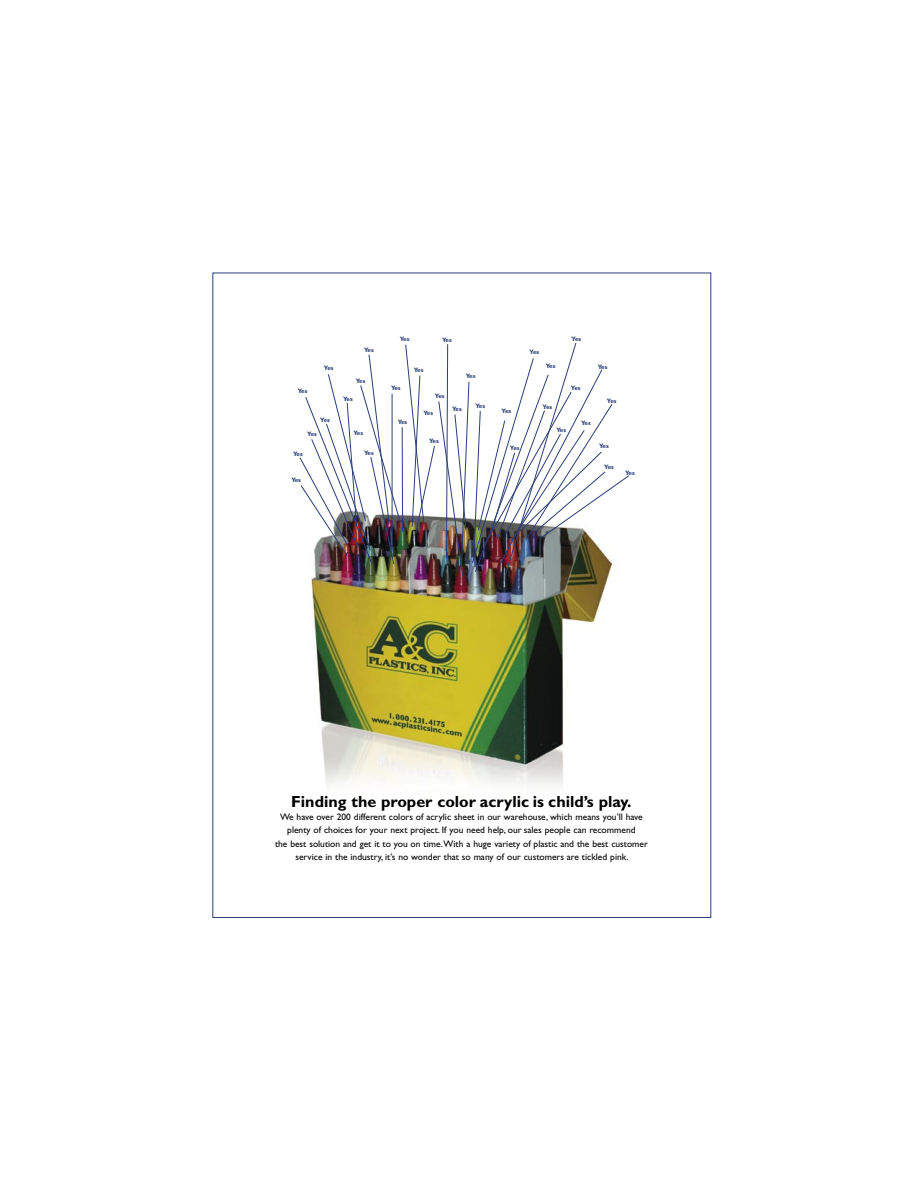
<style>
.page{position:relative;width:918px;height:1188px;background:#fff}
.page>*{position:absolute;margin:0;border:0;box-sizing:border-box;transform-origin:0 0}
.t1{font:700 16.05px "Gill Sans";color:#000}
.t2{font:9.45px/13.4px "Gill Sans";color:#000;text-align:center}
.t3{font:700 6.3px "Gill Sans";letter-spacing:-.08em;color:#2c3e77}
</style>
<div class="page">
<img style="left:299px;top:457px;width:310px;height:328px">
<img style="left:300px;top:343px;width:329px;height:234px">
<p class="t3" style="left:364px;top:347px;width:11px">Yes</p>
<p class="t3" style="left:400px;top:335px;width:11px">Yes</p>
<p class="t3" style="left:442px;top:336px;width:11px">Yes</p>
<p class="t3" style="left:530px;top:348px;width:11px">Yes</p>
<p class="t3" style="left:572px;top:335px;width:11px">Yes</p>
<p class="t3" style="left:546px;top:362px;width:11px">Yes</p>
<p class="t3" style="left:324px;top:364px;width:11px">Yes</p>
<p class="t3" style="left:598px;top:363px;width:11px">Yes</p>
<p class="t3" style="left:414px;top:366px;width:11px">Yes</p>
<p class="t3" style="left:466px;top:373px;width:11px">Yes</p>
<p class="t3" style="left:356px;top:377px;width:11px">Yes</p>
<p class="t3" style="left:298px;top:388px;width:11px">Yes</p>
<p class="t3" style="left:320px;top:416px;width:11px">Yes</p>
<p class="t3" style="left:343px;top:396px;width:11px">Yes</p>
<p class="t3" style="left:307px;top:430px;width:11px">Yes</p>
<p class="t3" style="left:353px;top:429px;width:11px">Yes</p>
<p class="t3" style="left:391px;top:384px;width:11px">Yes</p>
<p class="t3" style="left:398px;top:418px;width:11px">Yes</p>
<p class="t3" style="left:435px;top:392px;width:11px">Yes</p>
<p class="t3" style="left:423px;top:409px;width:11px">Yes</p>
<p class="t3" style="left:475px;top:402px;width:11px">Yes</p>
<p class="t3" style="left:543px;top:403px;width:11px">Yes</p>
<p class="t3" style="left:452px;top:405px;width:11px">Yes</p>
<p class="t3" style="left:502px;top:407px;width:11px">Yes</p>
<p class="t3" style="left:571px;top:384px;width:11px">Yes</p>
<p class="t3" style="left:556px;top:426px;width:11px">Yes</p>
<p class="t3" style="left:581px;top:419px;width:11px">Yes</p>
<p class="t3" style="left:607px;top:397px;width:11px">Yes</p>
<p class="t3" style="left:293px;top:450px;width:11px">Yes</p>
<p class="t3" style="left:291px;top:476px;width:11px">Yes</p>
<p class="t3" style="left:364px;top:449px;width:11px">Yes</p>
<p class="t3" style="left:429px;top:438px;width:11px">Yes</p>
<p class="t3" style="left:510px;top:444px;width:11px">Yes</p>
<p class="t3" style="left:599px;top:443px;width:11px">Yes</p>
<p class="t3" style="left:604px;top:463px;width:11px">Yes</p>
<p class="t3" style="left:625px;top:469px;width:11px">Yes</p>
<p class="t1" style="left:291px;top:792px;width:342px">Finding the proper color acrylic is child’s play.</p>
<p class="t2" style="left:275px;top:810px;width:374px">We have over 200 different colors of acrylic sheet in our warehouse, which means you’ll have plenty of choices for your next project. If you need help, our sales people can recommend<br>the best solution and get it to you on time. With a huge variety of plastic and the best customer service in the industry, it’s no wonder that so many of our customers are tickled pink.</p>
</div>
